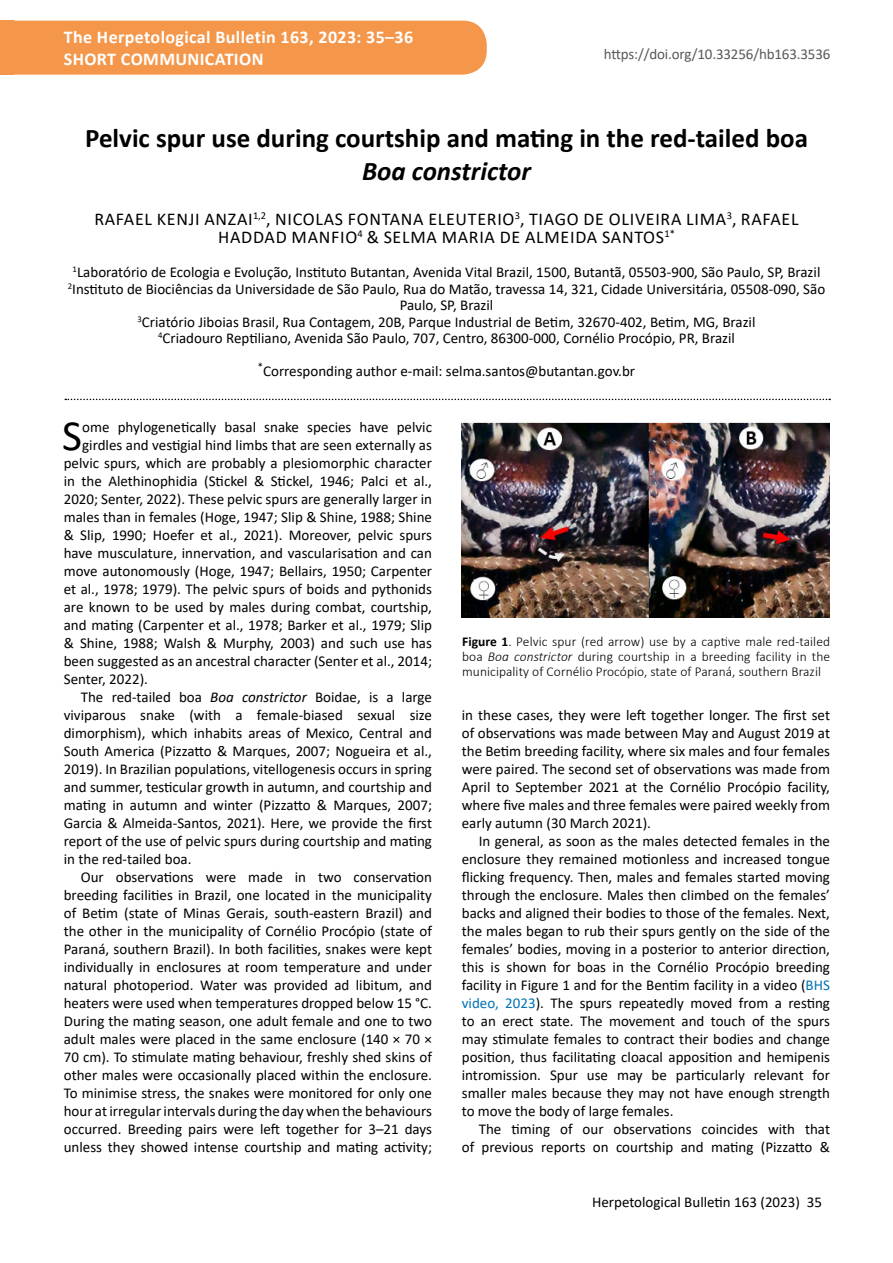
<style>
.page{position:relative;width:893px;height:1263px;background:#fff}
.page>*{position:absolute;margin:0;border:0;box-sizing:border-box;transform-origin:0 0}
.t1{font:43.35px "Calibri";color:#000}
.t2{font:700 27px "Calibri";color:#000}
.t3{font:italic 700 27px "Calibri";color:#000}
.t4{font:18px/18px "Calibri";letter-spacing:.04em;color:#000;text-align:center}
.t5{font:700 18px "Calibri";letter-spacing:.02em;color:#fff}
.t6{font:15px/18px "Calibri";color:#000;text-align:justify}
.t7{font:15px "Calibri";letter-spacing:-.01em;color:#58595b}
.t8{font:300 13.5px/15px "Calibri";letter-spacing:.005em;color:#000;text-align:justify}
.s1{font-style:italic}
.s2{font-weight:700}
.s3{color:#0073b5}
</style>
<div class="page">
<div style="left:0;top:21px;width:13px;height:54px;background:#f4974b"></div>
<div style="left:13px;top:21px;width:474px;height:54px;background:#f4974b"></div>
<svg style="left:65px;top:399px;width:765px;height:1px"></svg>
<img style="left:461px;top:422px;width:368px;height:196px">
<p class="t5" style="left:64px;top:24px;width:351px">The Herpetological Bulletin 163, 2023: 35–36</p>
<p class="t5" style="left:64px;top:46px;width:201px">SHORT COMMUNICATION</p>
<p class="t7" style="left:604px;top:44px;width:228px">https://doi.org/10.33256/hb163.3536</p>
<h2 class="t2" style="left:85px;top:119px;width:724px">Pelvic spur use during courtship and mating in the red-tailed boa</h2>
<h2 class="t3" style="left:362px;top:152px;width:170px">Boa constrictor</h2>
<p class="t4" style="left:94px;top:209px;width:706px">RAFAEL KENJI ANZAI<sup>1,2</sup>, NICOLAS FONTANA ELEUTERIO<sup>3</sup>, TIAGO DE OLIVEIRA LIMA<sup>3</sup>, RAFAEL<br>HADDAD MANFIO<sup>4</sup> &amp; SELMA MARIA DE ALMEIDA SANTOS<sup>1*</sup></p>
<p class="t6" style="left:68px;top:264px;width:759px;line-height:16.5px;text-align:center"><sup>1</sup>Laboratório de Ecologia e Evolução, Instituto Butantan, Avenida Vital Brazil, 1500, Butantã, 05503-900, São Paulo, SP, Brazil <sup>2</sup>Instituto de Biociências da Universidade de São Paulo, Rua do Matão, travessa 14, 321, Cidade Universitária, 05508-090, São Paulo, SP, Brazil<br><sup>3</sup>Criatório Jiboias Brasil, Rua Contagem, 20B, Parque Industrial de Betim, 32670-402, Betim, MG, Brazil<br><sup>4</sup>Criadouro Reptiliano, Avenida São Paulo, 707, Centro, 86300-000, Cornélio Procópio, PR, Brazil</p>
<p class="t6" style="left:258px;top:362px;width:379px"><sup>*</sup>Corresponding author e-mail: selma.santos@butantan.gov.br</p>
<h1 class="t1" style="left:62px;top:406px;width:21px">S</h1>
<p class="t6" style="left:82px;top:418px;width:351px">ome phylogenetically basal snake species have pelvic</p>
<p class="t6" style="left:82px;top:436px;width:351px">girdles and vestigial hind limbs that are seen externally as</p>
<p class="t6" style="left:64px;top:454px;width:370px">pelvic spurs, which are probably a plesiomorphic character</p>
<p class="t6" style="left:64px;top:472px;width:370px">in the Alethinophidia (Stickel &amp; Stickel, 1946; Palci et al.,</p>
<p class="t6" style="left:64px;top:490px;width:370px">2020; Senter, 2022). These pelvic spurs are generally larger in</p>
<p class="t6" style="left:64px;top:508px;width:370px">males than in females (Hoge, 1947; Slip &amp; Shine, 1988; Shine</p>
<p class="t6" style="left:64px;top:526px;width:370px">&amp; Slip, 1990; Hoefer et al., 2021). Moreover, pelvic spurs</p>
<p class="t6" style="left:64px;top:544px;width:370px">have musculature, innervation, and vascularisation and can</p>
<p class="t6" style="left:64px;top:562px;width:370px">move autonomously (Hoge, 1947; Bellairs, 1950; Carpenter</p>
<p class="t6" style="left:64px;top:580px;width:370px">et al., 1978; 1979). The pelvic spurs of boids and pythonids</p>
<p class="t6" style="left:64px;top:598px;width:370px">are known to be used by males during combat, courtship,</p>
<p class="t6" style="left:64px;top:616px;width:370px">and mating (Carpenter et al., 1978; Barker et al., 1979; Slip</p>
<p class="t6" style="left:64px;top:634px;width:370px">&amp; Shine, 1988; Walsh &amp; Murphy, 2003) and such use has</p>
<p class="t6" style="left:64px;top:652px;width:370px">been suggested as an ancestral character (Senter et al., 2014;</p>
<p class="t6" style="left:64px;top:670px;width:86px">Senter, 2022).</p>
<p class="t6" style="left:81px;top:688px;width:353px">The red-tailed boa <span class="s1">Boa constrictor</span> Boidae, is a large</p>
<p class="t6" style="left:64px;top:706px;width:370px">viviparous snake (with a female-biased sexual size</p>
<p class="t6" style="left:64px;top:724px;width:370px">dimorphism), which inhabits areas of Mexico, Central and</p>
<p class="t6" style="left:64px;top:742px;width:370px">South America (Pizzatto &amp; Marques, 2007; Nogueira et al.,</p>
<p class="t6" style="left:64px;top:760px;width:370px">2019). In Brazilian populations, vitellogenesis occurs in spring</p>
<p class="t6" style="left:64px;top:778px;width:370px">and summer, testicular growth in autumn, and courtship and</p>
<p class="t6" style="left:64px;top:796px;width:370px">mating in autumn and winter (Pizzatto &amp; Marques, 2007;</p>
<p class="t6" style="left:64px;top:814px;width:370px">Garcia &amp; Almeida-Santos, 2021). Here, we provide the first</p>
<p class="t6" style="left:64px;top:832px;width:370px">report of the use of pelvic spurs during courtship and mating</p>
<p class="t6" style="left:64px;top:850px;width:129px">in the red-tailed boa.</p>
<p class="t6" style="left:81px;top:868px;width:353px">Our observations were made in two conservation</p>
<p class="t6" style="left:64px;top:886px;width:370px">breeding facilities in Brazil, one located in the municipality</p>
<p class="t6" style="left:64px;top:904px;width:370px">of Betim (state of Minas Gerais, south-eastern Brazil) and</p>
<p class="t6" style="left:64px;top:922px;width:370px">the other in the municipality of Cornélio Procópio (state of</p>
<p class="t6" style="left:64px;top:940px;width:370px">Paraná, southern Brazil). In both facilities, snakes were kept</p>
<p class="t6" style="left:64px;top:958px;width:370px">individually in enclosures at room temperature and under</p>
<p class="t6" style="left:64px;top:976px;width:370px">natural photoperiod. Water was provided ad libitum, and</p>
<p class="t6" style="left:64px;top:994px;width:370px">heaters were used when temperatures dropped below 15 °C.</p>
<p class="t6" style="left:64px;top:1012px;width:370px">During the mating season, one adult female and one to two</p>
<p class="t6" style="left:64px;top:1030px;width:370px">adult males were placed in the same enclosure (140 × 70 ×</p>
<p class="t6" style="left:64px;top:1048px;width:370px">70 cm). To stimulate mating behaviour, freshly shed skins of</p>
<p class="t6" style="left:64px;top:1066px;width:370px">other males were occasionally placed within the enclosure.</p>
<p class="t6" style="left:64px;top:1084px;width:370px">To minimise stress, the snakes were monitored for only one</p>
<p class="t6" style="left:64px;top:1102px;width:370px">hour at irregular intervals during the day when the behaviours</p>
<p class="t6" style="left:64px;top:1120px;width:370px">occurred. Breeding pairs were left together for 3–21 days</p>
<p class="t6" style="left:64px;top:1138px;width:370px">unless they showed intense courtship and mating activity;</p>
<p class="t8" style="left:462px;top:634px;width:369px"><span class="s2">Figure 1</span>. Pelvic spur (red arrow) use by a captive male red-tailed boa <span class="s1">Boa constrictor</span> during courtship in a breeding facility in the municipality of Cornélio Procópio, state of Paraná, southern Brazil</p>
<p class="t6" style="left:462px;top:706px;width:370px">in these cases, they were left together longer. The first set of observations was made between May and August 2019 at the Betim breeding facility, where six males and four females were paired. The second set of observations was made from April to September 2021 at the Cornélio Procópio facility, where five males and three females were paired weekly from early autumn (30 March 2021).</p>
<p class="t6" style="left:462px;top:832px;width:370px;text-indent:17px">In general, as soon as the males detected females in the enclosure they remained motionless and increased tongue flicking frequency. Then, males and females started moving through the enclosure. Males then climbed on the females’ backs and aligned their bodies to those of the females. Next, the males began to rub their spurs gently on the side of the females’ bodies, moving in a posterior to anterior direction, this is shown for boas in the Cornélio Procópio breeding facility in Figure 1 and for the Bentim facility in a video (<span class="s3">BHS video, 2023</span>). The spurs repeatedly moved from a resting to an erect state. The movement and touch of the spurs may stimulate females to contract their bodies and change position, thus facilitating cloacal apposition and hemipenis intromission. Spur use may be particularly relevant for smaller males because they may not have enough strength to move the body of large females.</p>
<p class="t6" style="left:462px;top:1120px;width:370px;text-align:right">The timing of our observations coincides with that<br>of previous reports on courtship and mating (Pizzatto &amp;</p>
<p class="t6" style="left:592px;top:1192px;width:231px">Herpetological Bulletin 163 (2023) 35</p>
</div>
